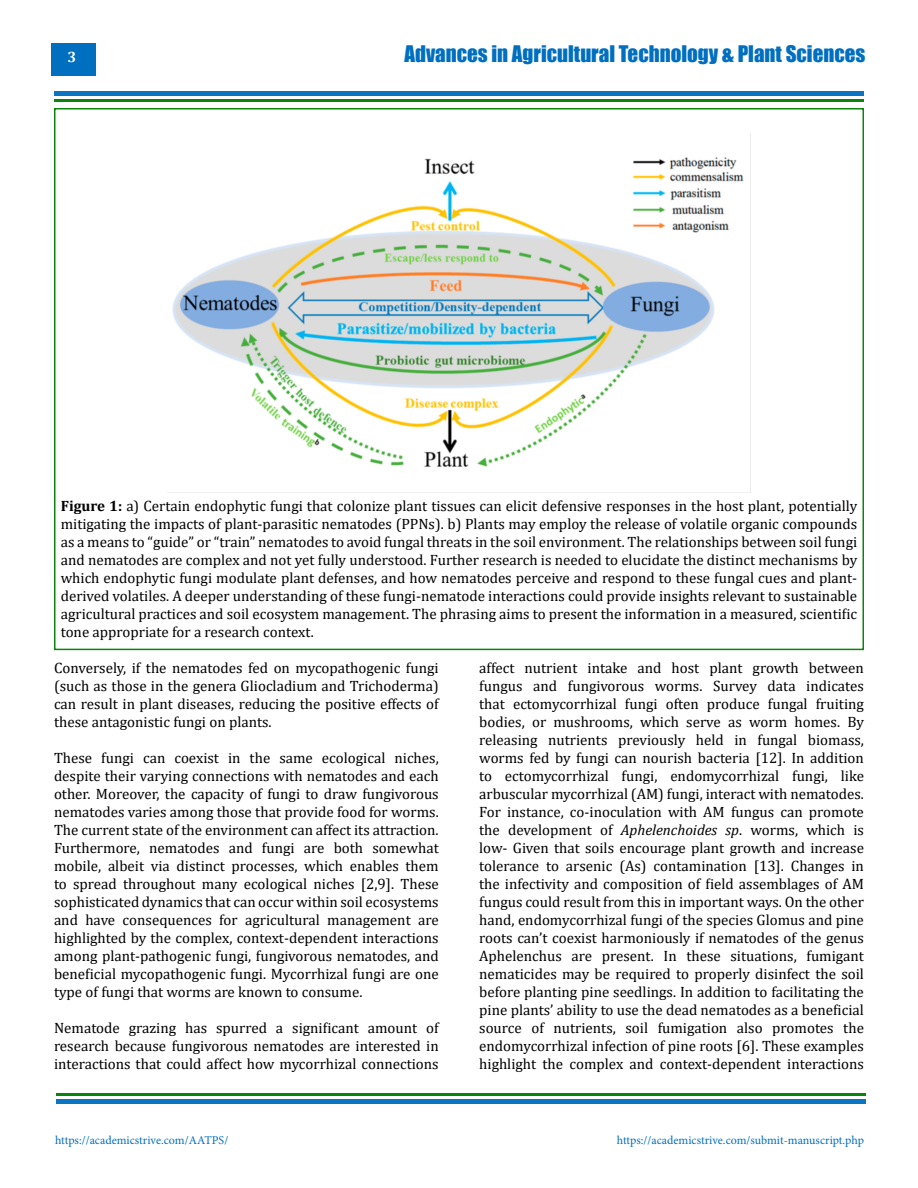
<style>
.page{position:relative;width:918px;height:1188px;background:#fff}
.page>*{position:absolute;margin:0;border:0;box-sizing:border-box;transform-origin:0 0}
.t1{font:21px "Impact";color:#006fc0}
.t2{font:15px/18px "Cambria";color:#000;text-align:justify}
.t3{font:700 15px "Cambria";color:#fff}
.t4{font:12px "Minion Pro";color:#006fc0}
.s1{font-weight:700}
.s2{font-style:italic}
</style>
<div class="page">
<div style="left:51px;top:43px;width:45px;height:33px;background:#006fc0"></div>
<div style="left:54px;top:91px;width:810px;height:5px;background:#0b75c2"></div>
<div style="left:56px;top:1099px;width:810px;height:5px;background:#0b75c2"></div>
<hr style="left:54px;top:99px;width:810px;height:3px;background:#007f01">
<hr style="left:56px;top:1094px;width:810px;height:2px;background:#007f01">
<img style="left:168px;top:157px;width:582px;height:336px">
<p class="t3" style="left:68px;top:47px;width:10px">3</p>
<h1 class="t1" style="left:405px;top:37px;width:462px">Advances in Agricultural Technology &amp; Plant Sciences</h1>
<p class="t2" style="left:61px;top:497px;width:798px"><span class="s1">Figure 1:</span> a) Certain endophytic fungi that colonize plant tissues can elicit defensive responses in the host plant, potentially mitigating the impacts of plant-parasitic nematodes (PPNs). b) Plants may employ the release of volatile organic compounds as a means to “guide” or “train” nematodes to avoid fungal threats in the soil environment. The relationships between soil fungi and nematodes are complex and not yet fully understood. Further research is needed to elucidate the distinct mechanisms by which endophytic fungi modulate plant defenses, and how nematodes perceive and respond to these fungal cues and plant&shy;derived volatiles. A deeper understanding of these fungi-nematode interactions could provide insights relevant to sustainable agricultural practices and soil ecosystem management. The phrasing aims to present the information in a measured, scientific tone appropriate for a research context.</p>
<p class="t2" style="left:54px;top:659px;width:386px">Conversely, if the nematodes fed on mycopathogenic fungi (such as those in the genera Gliocladium and Trichoderma) can result in plant diseases, reducing the positive effects of these antagonistic fungi on plants.</p>
<p class="t2" style="left:54px;top:749px;width:386px">These fungi can coexist in the same ecological niches, despite their varying connections with nematodes and each other. Moreover, the capacity of fungi to draw fungivorous nematodes varies among those that provide food for worms.<br>The current state of the environment can affect its attraction.<br>Furthermore, nematodes and fungi are both somewhat mobile, albeit via distinct processes, which enables them to spread throughout many ecological niches [2,9]. These sophisticated dynamics that can occur within soil ecosystems and have consequences for agricultural management are highlighted by the complex, context-dependent interactions among plant-pathogenic fungi, fungivorous nematodes, and beneficial mycopathogenic fungi. Mycorrhizal fungi are one type of fungi that worms are known to consume.</p>
<p class="t2" style="left:54px;top:1019px;width:386px">Nematode grazing has spurred a significant amount of research because fungivorous nematodes are interested in interactions that could affect how mycorrhizal connections</p>
<p class="t2" style="left:479px;top:659px;width:386px">affect nutrient intake and host plant growth between fungus and fungivorous worms. Survey data indicates that ectomycorrhizal fungi often produce fungal fruiting bodies, or mushrooms, which serve as worm homes. By releasing nutrients previously held in fungal biomass, worms fed by fungi can nourish bacteria [12]. In addition to ectomycorrhizal fungi, endomycorrhizal fungi, like arbuscular mycorrhizal (AM) fungi, interact with nematodes.<br>For instance, co-inoculation with AM fungus can promote the development of <span class="s2">Aphelenchoides sp</span>. worms, which is low- Given that soils encourage plant growth and increase tolerance to arsenic (As) contamination [13]. Changes in the infectivity and composition of field assemblages of AM fungus could result from this in important ways. On the other hand, endomycorrhizal fungi of the species Glomus and pine roots can’t coexist harmoniously if nematodes of the genus Aphelenchus are present. In these situations, fumigant nematicides may be required to properly disinfect the soil before planting pine seedlings. In addition to facilitating the pine plants’ ability to use the dead nematodes as a beneficial source of nutrients, soil fumigation also promotes the endomycorrhizal infection of pine roots [6]. These examples highlight the complex and context-dependent interactions</p>
<p class="t4" style="left:55px;top:1132px;width:175px">https://academicstrive.com/AATPS/</p>
<p class="t4" style="left:617px;top:1132px;width:249px">https://academicstrive.com/submit-manuscript.php</p>
</div>
